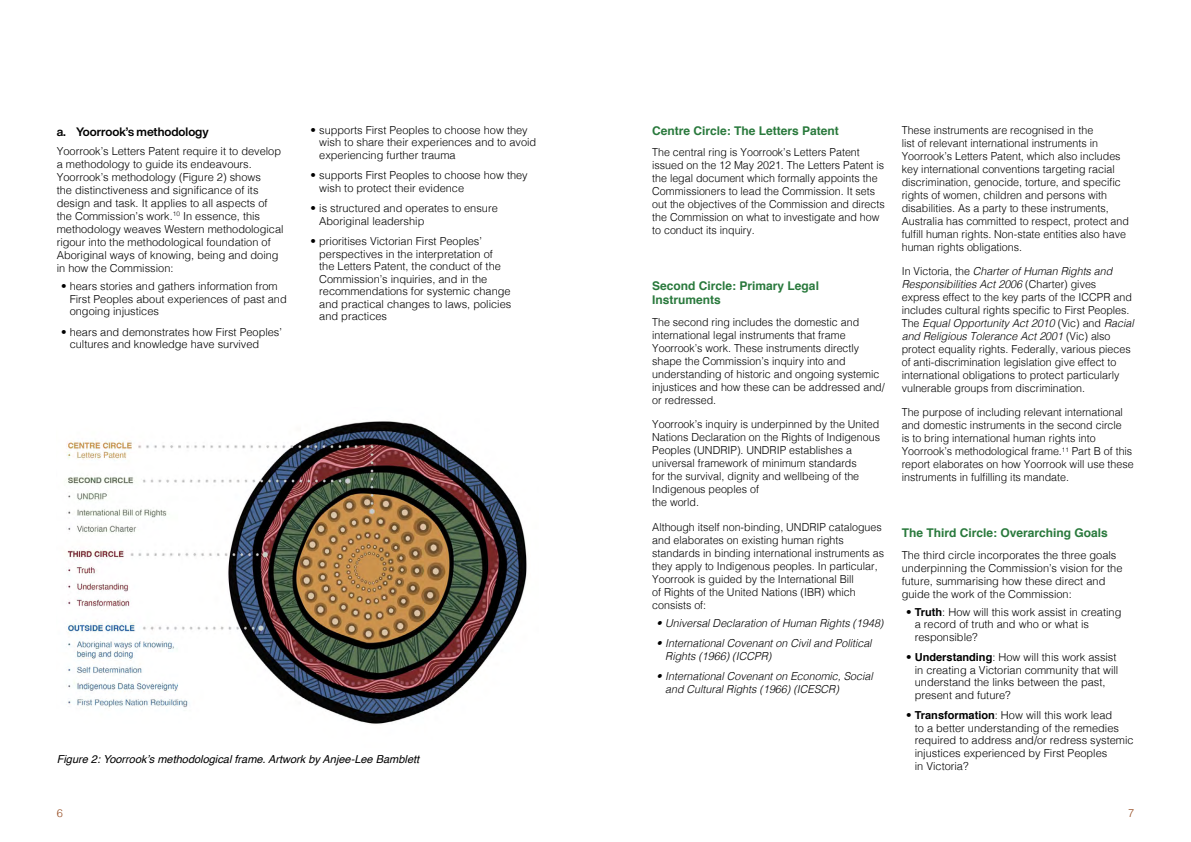
<style>
.page{position:relative;width:1191px;height:842px;background:#fff}
.page>*{position:absolute;margin:0;border:0;box-sizing:border-box;transform-origin:0 0}
.t1{font:700 12px/14.4px "Helvetica";color:#29793c}
.t2{font:700 12px "Helvetica Now Display";color:#000}
.t3{font:300 11px/13px "Helvetica";color:#000}
.t4{font:italic 300 11px/12.5px "Helvetica";color:#000}
.t5{font:italic 11px "Helvetica";color:#000}
.t6{font:300 11px "Helvetica";color:#964c22}
.s1{font-style:italic}
.s2{font-weight:700}
</style>
<div class="page">
<img style="left:66px;top:421px;width:461px;height:303px">
<p class="t2" style="left:57px;top:124px;width:153px">a. Yoorrook’s methodology</p>
<p class="t3" style="left:57px;top:144px;width:228px">Yoorrook’s Letters Patent require it to develop a methodology to guide its endeavours.<br>Yoorrook’s methodology (Figure 2) shows<br>the distinctiveness and significance of its design and task. It applies to all aspects of the Commission’s work.<sup>10</sup> In essence, this methodology weaves Western methodological rigour into the methodological foundation of Aboriginal ways of knowing, being and doing in how the Commission:</p>
<p class="t3" style="left:70px;top:279px;width:219px;line-height:12.5px;text-indent:-9px">• hears stories and gathers information from<br>First Peoples about experiences of past and ongoing injustices</p>
<p class="t3" style="left:70px;top:325px;width:214px;line-height:12.5px;text-indent:-9px">• hears and demonstrates how First Peoples’ cultures and knowledge have survived</p>
<p class="t3" style="left:319px;top:123px;width:219px;line-height:12.5px;text-indent:-9px">• supports First Peoples to choose how they wish to share their experiences and to avoid experiencing further trauma</p>
<p class="t3" style="left:319px;top:168px;width:210px;line-height:12.5px;text-indent:-9px">• supports First Peoples to choose how they wish to protect their evidence</p>
<p class="t3" style="left:319px;top:201px;width:180px;line-height:12.5px;text-indent:-9px">• is structured and operates to ensure<br>Aboriginal leadership</p>
<p class="t3" style="left:319px;top:234px;width:193px;line-height:12.5px;text-indent:-9px">• prioritises Victorian First Peoples’ perspectives in the interpretation of<br>the Letters Patent, the conduct of the Commission’s inquiries, and in the recommendations for systemic change and practical changes to laws, policies and practices</p>
<p class="t5" style="left:57px;top:750px;width:364px">Figure 2: Yoorrook’s methodological frame. Artwork by Anjee-Lee Bamblett</p>
<p class="t1" style="left:652px;top:123px;width:188px">Centre Circle: The Letters Patent</p>
<p class="t3" style="left:652px;top:145px;width:234px">The central ring is Yoorrook’s Letters Patent issued on the 12 May 2021. The Letters Patent is the legal document which formally appoints the Commissioners to lead the Commission. It sets out the objectives of the Commission and directs the Commission on what to investigate and how to conduct its inquiry.</p>
<p class="t1" style="left:652px;top:279px;width:168px">Second Circle: Primary Legal<br>Instruments</p>
<p class="t3" style="left:652px;top:315px;width:234px">The second ring includes the domestic and international legal instruments that frame Yoorrook’s work. These instruments directly shape the Commission’s inquiry into and understanding of historic and ongoing systemic injustices and how these can be addressed and/ or redressed.</p>
<p class="t3" style="left:652px;top:417px;width:229px">Yoorrook’s inquiry is underpinned by the United Nations Declaration on the Rights of Indigenous Peoples (UNDRIP). UNDRIP establishes a universal framework of minimum standards<br>for the survival, dignity and wellbeing of the Indigenous peoples of<br>the world.</p>
<p class="t3" style="left:652px;top:519px;width:233px">Although itself non-binding, UNDRIP catalogues and elaborates on existing human rights standards in binding international instruments as they apply to Indigenous peoples. In particular, Yoorrook is guided by the International Bill<br>of Rights of the United Nations (IBR) which consists of:</p>
<p class="t4" style="left:656px;top:616px;width:228px">• Universal Declaration of Human Rights (1948)</p>
<p class="t4" style="left:665px;top:636px;width:208px;text-indent:-9px">• International Covenant on Civil and Political<br>Rights (1966) (ICCPR)</p>
<p class="t4" style="left:665px;top:669px;width:209px;line-height:13px;text-indent:-9px">• International Covenant on Economic, Social and Cultural Rights (1966) (ICESCR)</p>
<p class="t3" style="left:901px;top:122px;width:229px">These instruments are recognised in the<br>list of relevant international instruments in Yoorrook’s Letters Patent, which also includes key international conventions targeting racial discrimination, genocide, torture, and specific rights of women, children and persons with disabilities. As a party to these instruments, Australia has committed to respect, protect and fulfill human rights. Non-state entities also have human rights obligations.</p>
<p class="t3" style="left:901px;top:264px;width:233px">In Victoria, the <span class="s1">Charter of Human Rights and Responsibilities Act 2006</span> (Charter) gives express effect to the key parts of the ICCPR and includes cultural rights specific to First Peoples.<br>The <span class="s1">Equal Opportunity Act 2010</span> (Vic) and <span class="s1">Racial and Religious Tolerance Act 2001</span> (Vic) also protect equality rights. Federally, various pieces of anti-discrimination legislation give effect to international obligations to protect particularly vulnerable groups from discrimination.</p>
<p class="t3" style="left:901px;top:405px;width:233px">The purpose of including relevant international and domestic instruments in the second circle<br>is to bring international human rights into Yoorrook’s methodological frame.<sup>11</sup> Part B of this report elaborates on how Yoorrook will use these instruments in fulfilling its mandate.</p>
<p class="t1" style="left:901px;top:526px;width:208px">The Third Circle: Overarching Goals</p>
<p class="t3" style="left:901px;top:547px;width:222px">The third circle incorporates the three goals underpinning the Commission’s vision for the future, summarising how these direct and guide the work of the Commission:</p>
<p class="t3" style="left:914px;top:605px;width:208px;line-height:12.5px;text-indent:-9px">• <span class="s2">Truth</span>: How will this work assist in creating a record of truth and who or what is responsible?</p>
<p class="t3" style="left:914px;top:650px;width:205px;line-height:12.5px;text-indent:-9px">• <span class="s2">Understanding</span>: How will this work assist in creating a Victorian community that will understand the links between the past, present and future?</p>
<p class="t3" style="left:914px;top:708px;width:220px;line-height:12.6px;text-indent:-9px">• <span class="s2">Transformation</span>: How will this work lead<br>to a better understanding of the remedies required to address and/or redress systemic injustices experienced by First Peoples<br>in Victoria?</p>
<p class="t6" style="left:57px;top:804px;width:8px">6</p>
<p class="t6" style="left:1128px;top:804px;width:8px">7</p>
</div>
